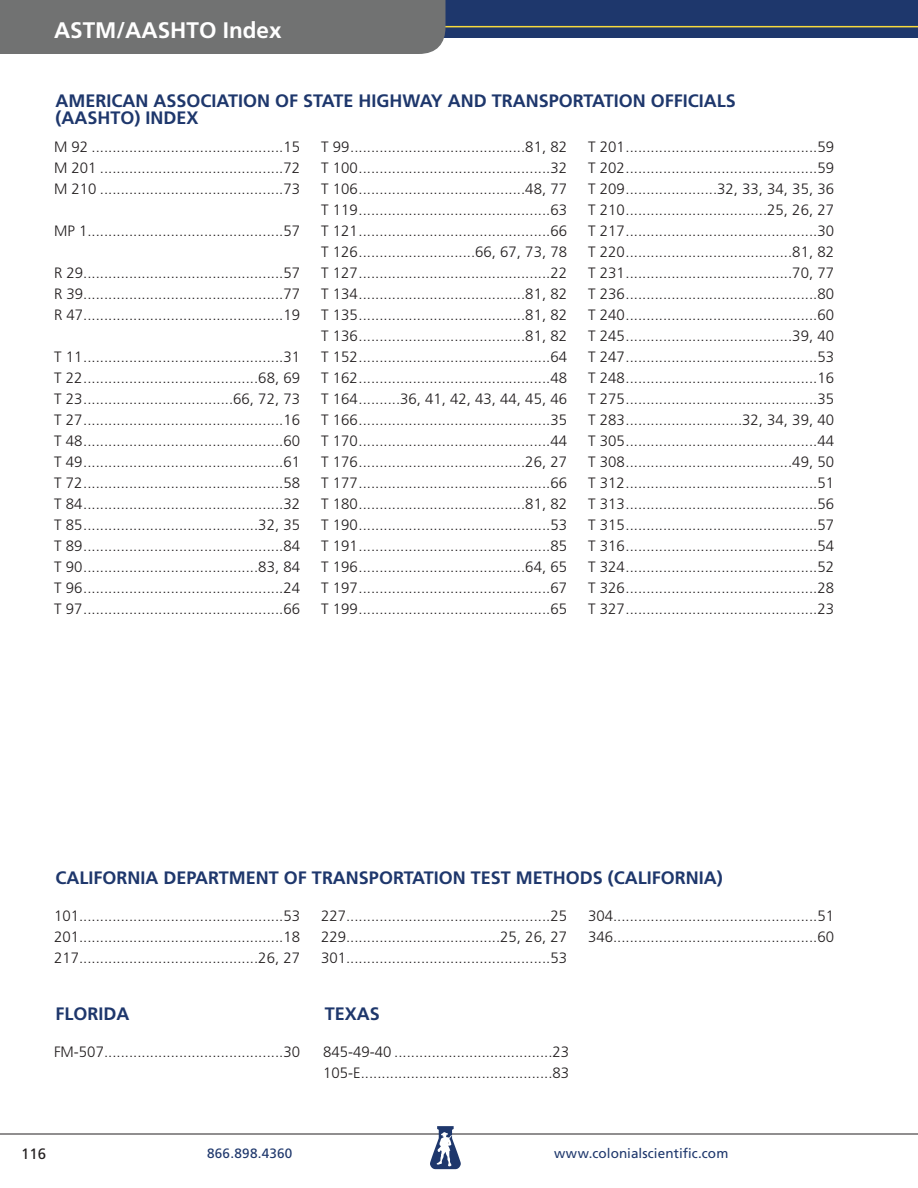
<style>
.page{position:relative;width:918px;height:1188px;background:#fff}
.page>*{position:absolute;margin:0;border:0;box-sizing:border-box;transform-origin:0 0}
.t1{font:700 22.5px "Frutiger";color:#fff}
.t2{font:700 18px/16.5px "Frutiger";color:#1e376c}
.t3{font:300 15px/21px "Frutiger";color:#231f20;text-align:justify}
.t4{font:15px "Frutiger";color:#231f20}
.t5{font:13.5px "Frutiger";letter-spacing:.01em;color:#1e376c}
</style>
<div class="page">
<hr style="left:0;top:1134px;width:918px;height:1px;background:#231f20">
<svg style="left:430px;top:1126px;width:31px;height:43px"></svg>
<div style="left:402px;top:0;width:516px;height:38px;background:#1e376c"></div>
<hr style="left:416px;top:26px;width:502px;height:1px;background:#f8da3d">
<div style="left:0;top:0;width:446px;height:54px;background:#717272"></div>
<h1 class="t1" style="left:54px;top:21px;width:229px">ASTM/AASHTO Index</h1>
<p class="t2" style="left:56px;top:94px;width:682px">AMERICAN ASSOCIATION OF STATE HIGHWAY AND TRANSPORTATION OFFICIALS (AASHTO) INDEX</p>
<p class="t3" style="left:54px;top:137px;width:248px">M 92 ..............................................15<br>M 201 ............................................72<br>M 210 ............................................73</p>
<p class="t3" style="left:54px;top:221px;width:248px">MP 1 ...............................................57</p>
<p class="t3" style="left:54px;top:263px;width:248px">R 29................................................57<br>R 39................................................77<br>R 47................................................19</p>
<p class="t3" style="left:54px;top:347px;width:248px">T 11 ................................................31<br>T 22 ..........................................68, 69<br>T 23 ....................................66, 72, 73<br>T 27 ................................................16<br>T 48 ................................................60<br>T 49 ................................................61<br>T 72 ................................................58<br>T 84 ................................................32<br>T 85 ..........................................32, 35<br>T 89 ................................................84<br>T 90 ..........................................83, 84<br>T 96 ................................................24<br>T 97 ................................................66</p>
<p class="t3" style="left:321px;top:137px;width:248px">T 99 ..........................................81, 82<br>T 100 ..............................................32<br>T 106 ........................................48, 77<br>T 119 ..............................................63<br>T 121 ..............................................66<br>T 126 ............................66, 67, 73, 78<br>T 127 ..............................................22<br>T 134 ........................................81, 82<br>T 135 ........................................81, 82<br>T 136 ........................................81, 82<br>T 152 ..............................................64<br>T 162 ..............................................48<br>T 164 ..........36, 41, 42, 43, 44, 45, 46<br>T 166 ..............................................35<br>T 170 ..............................................44<br>T 176 ........................................26, 27<br>T 177 ..............................................66<br>T 180 ........................................81, 82<br>T 190 ..............................................53<br>T 191 ..............................................85<br>T 196 ........................................64, 65<br>T 197 ..............................................67<br>T 199 ..............................................65</p>
<p class="t3" style="left:588px;top:137px;width:248px">T 201 ..............................................59<br>T 202 ..............................................59<br>T 209 ......................32, 33, 34, 35, 36<br>T 210 ..................................25, 26, 27<br>T 217 ..............................................30<br>T 220 ........................................81, 82<br>T 231 ........................................70, 77<br>T 236 ..............................................80<br>T 240 ..............................................60<br>T 245 ........................................39, 40<br>T 247 ..............................................53<br>T 248 ..............................................16<br>T 275 ..............................................35<br>T 283 ............................32, 34, 39, 40<br>T 305 ..............................................44<br>T 308 ........................................49, 50<br>T 312 ..............................................51<br>T 313 ..............................................56<br>T 315 ..............................................57<br>T 316 ..............................................54<br>T 324 ..............................................52<br>T 326 ..............................................28<br>T 327 ..............................................23</p>
<p class="t2" style="left:56px;top:871px;width:669px">CALIFORNIA DEPARTMENT OF TRANSPORTATION TEST METHODS (CALIFORNIA)</p>
<p class="t3" style="left:54px;top:907px;width:248px">101.................................................53<br>201.................................................18<br>217...........................................26, 27</p>
<p class="t3" style="left:321px;top:907px;width:248px">227.................................................25<br>229.....................................25, 26, 27<br>301.................................................53</p>
<p class="t3" style="left:588px;top:907px;width:248px">304.................................................51<br>346.................................................60</p>
<p class="t2" style="left:56px;top:1007px;width:75px">FLORIDA</p>
<p class="t2" style="left:325px;top:1007px;width:57px">TEXAS</p>
<p class="t3" style="left:54px;top:1042px;width:248px">FM-507 ...........................................30</p>
<p class="t3" style="left:323px;top:1042px;width:248px">845-49-40 ......................................23<br>105-E ..............................................83</p>
<p class="t4" style="left:21px;top:1148px;width:27px">116</p>
<p class="t5" style="left:207px;top:1148px;width:87px">866.898.4360</p>
<p class="t5" style="left:554px;top:1148px;width:176px">www.colonialscientific.com</p>
</div>
